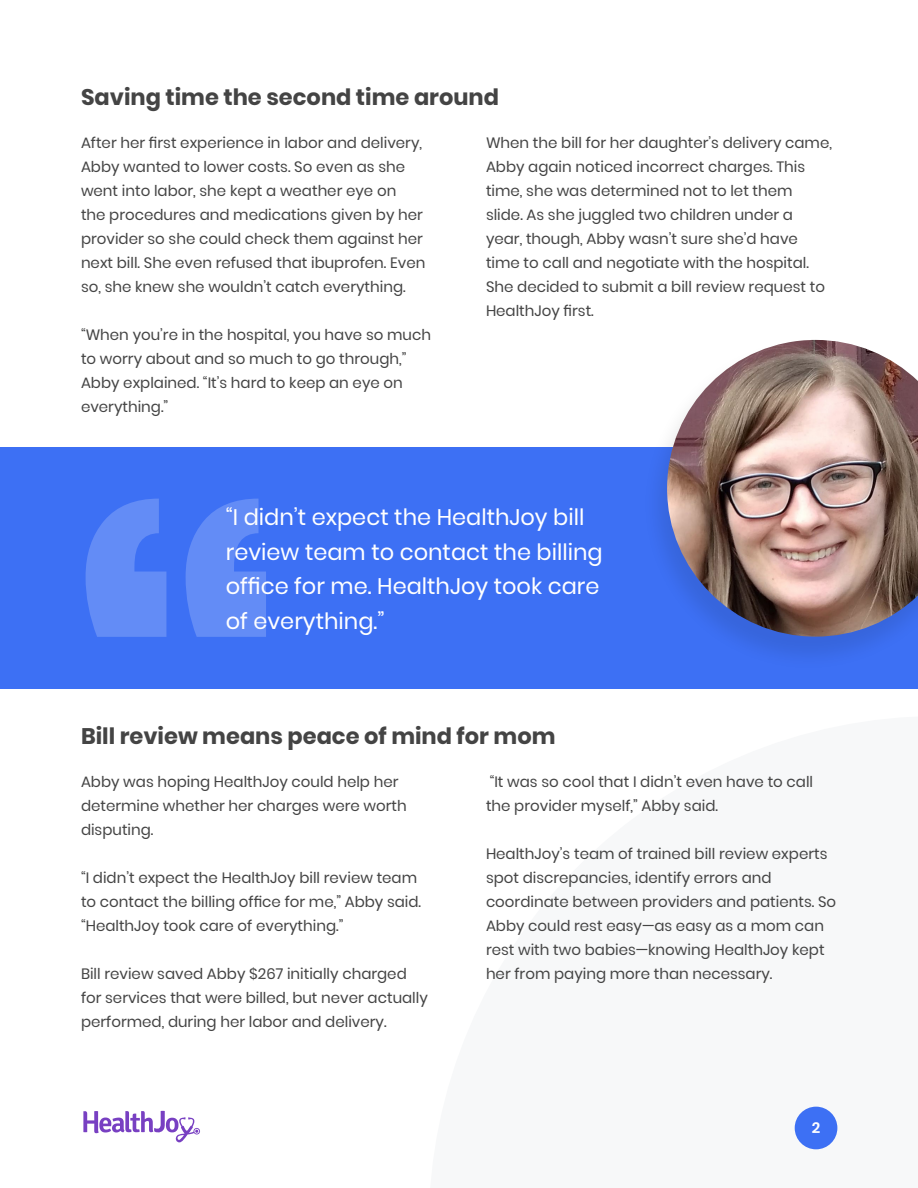
<style>
.page{position:relative;width:918px;height:1188px;background:#fff}
.page>*{position:absolute;margin:0;border:0;box-sizing:border-box;transform-origin:0 0}
.t1{font:22.5px/34.5px "Poppins";color:#fff}
.t2{font:700 22.5px "Poppins";color:#444}
.t3{font:15px/24px "Poppins";color:#444}
.t4{font:600 15px "Poppins";color:#fff}
</style>
<div class="page">
<div style="left:0;top:447px;width:918px;height:241px;background:#3d70f4"></div>
<svg style="left:86px;top:499px;width:180px;height:138px"></svg>
<div style="left:795px;top:1107px;width:42px;height:42px;background:#3d70f4;border-radius:50%"></div>
<svg style="left:83px;top:1111px;width:117px;height:31px"></svg>
<div style="left:642px;top:337px;width:276px;height:335px;background:#000;opacity:.1"></div>
<img style="left:667px;top:340px;width:251px;height:297px">
<h1 class="t2" style="left:81px;top:84px;width:420px">Saving time the second time around</h1>
<p class="t3" style="left:81px;top:131px;width:346px">After her first experience in labor and delivery, Abby wanted to lower costs. So even as she went into labor, she kept a weather eye on<br>the procedures and medications given by her provider so she could check them against her next bill. She even refused that ibuprofen. Even so, she knew she wouldn’t catch everything.</p>
<p class="t3" style="left:81px;top:323px;width:352px">“When you’re in the hospital, you have so much to worry about and so much to go through,” Abby explained. “It’s hard to keep an eye on everything.”</p>
<p class="t3" style="left:486px;top:131px;width:348px">When the bill for her daughter’s delivery came, Abby again noticed incorrect charges. This time, she was determined not to let them slide. As she juggled two children under a year, though, Abby wasn’t sure she’d have time to call and negotiate with the hospital.<br>She decided to submit a bill review request to HealthJoy first.</p>
<h1 class="t1" style="left:226px;top:500px;width:379px">“I didn’t expect the HealthJoy bill review team to contact the billing office for me. HealthJoy took care of everything.”</h1>
<h1 class="t2" style="left:81px;top:723px;width:476px">Bill review means peace of mind for mom</h1>
<p class="t3" style="left:81px;top:770px;width:327px">Abby was hoping HealthJoy could help her determine whether her charges were worth disputing.</p>
<p class="t3" style="left:81px;top:866px;width:342px">“I didn’t expect the HealthJoy bill review team to contact the billing office for me,” Abby said. “HealthJoy took care of everything.”</p>
<p class="t3" style="left:81px;top:962px;width:348px">Bill review saved Abby $267 initially charged for services that were billed, but never actually performed, during her labor and delivery.</p>
<p class="t3" style="left:486px;top:770px;width:329px">“It was so cool that I didn’t even have to call the provider myself,” Abby said.</p>
<p class="t3" style="left:486px;top:842px;width:352px">HealthJoy’s team of trained bill review experts spot discrepancies, identify errors and coordinate between providers and patients. So Abby could rest easy—as easy as a mom can rest with two babies—knowing HealthJoy kept her from paying more than necessary.</p>
<p class="t4" style="left:812px;top:1119px;width:10px">2</p>
</div>
